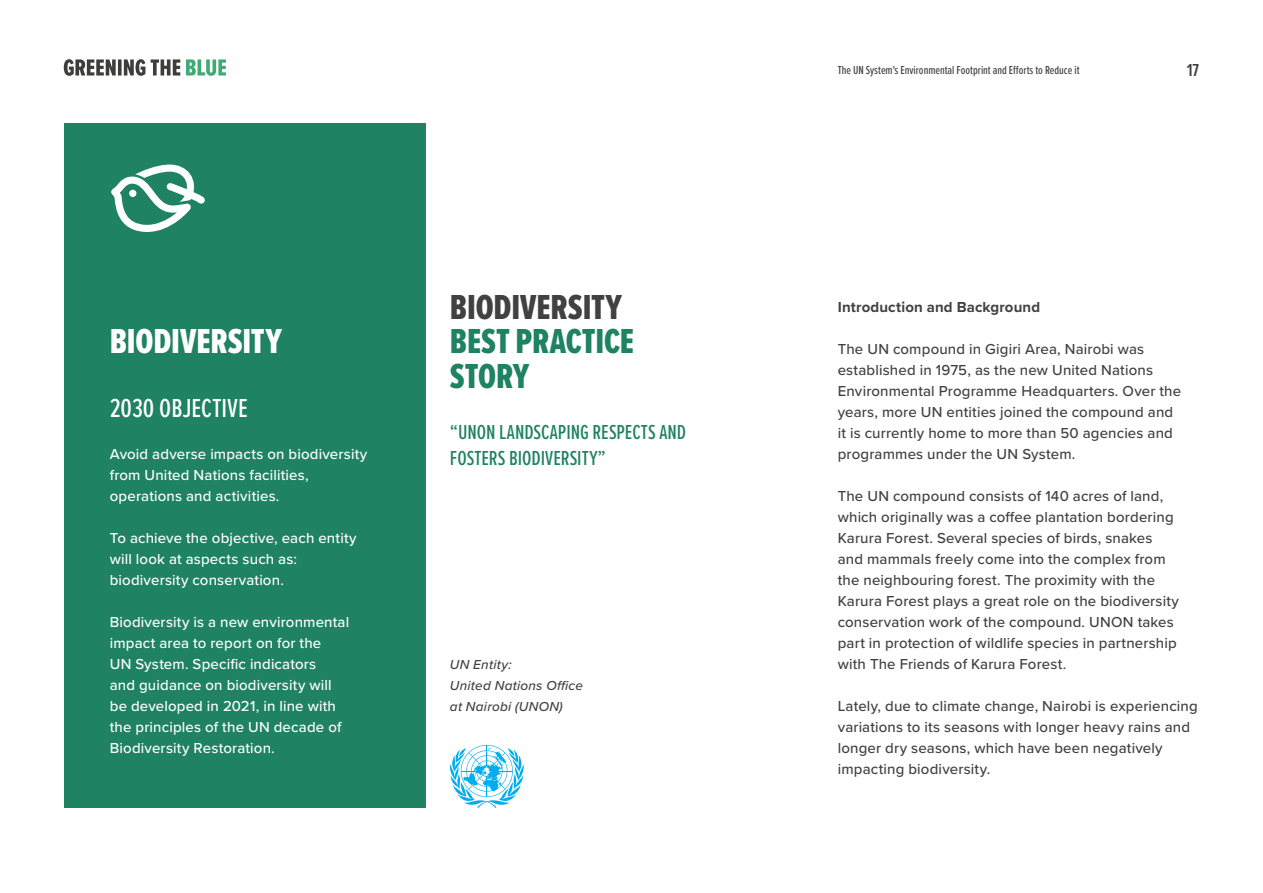
<style>
.page{position:relative;width:1263px;height:893px;background:#fff}
.page>*{position:absolute;margin:0;border:0;box-sizing:border-box;transform-origin:0 0}
.t1{font:36px/34.5px "Proxima Nova Ex Cn Extrabld";letter-spacing:-.005em;color:#1f8262}
.t2{font:36px "Proxima Nova Ex Cn Extrabld";letter-spacing:-.005em;color:#fff}
.t3{font:36px "Proxima Nova Ex Cn Extrabld";letter-spacing:-.005em;color:#414142}
.t4{font:500 27px "Proxima Nova Ex Cn";color:#fff}
.t5{font:500 21px/25.5px "Proxima Nova Ex Cn";color:#1f8262}
.t6{font:600 18px "Proxima Nova Ex Cn";color:#414142}
.t7{font:500 15px/21px "Proxima Nova";letter-spacing:.01em;color:#414142}
.t8{font:500 15px/21px "Proxima Nova";letter-spacing:.01em;color:#fff}
.t9{font:700 15px "Proxima Nova";letter-spacing:.01em;color:#414142}
.t10{font:italic 500 13.5px/21px "Proxima Nova";letter-spacing:.02em;color:#414142}
.t11{font:500 12px "Proxima Nova Ex Cn";color:#414142}
</style>
<div class="page">
<svg style="left:186px;top:59px;width:40px;height:17px"></svg>
<svg style="left:64px;top:59px;width:116px;height:17px"></svg>
<div style="left:64px;top:123px;width:361px;height:685px;background:#1f8262"></div>
<svg style="left:450px;top:745px;width:74px;height:63px"></svg>
<svg style="left:111px;top:165px;width:94px;height:67px"></svg>
<h1 class="t2" style="left:110px;top:315px;width:174px">BIODIVERSITY</h1>
<h2 class="t4" style="left:110px;top:388px;width:139px">2030 OBJECTIVE</h2>
<p class="t8" style="left:110px;top:442px;width:259px">Avoid adverse impacts on biodiversity from United Nations facilities, operations and activities.</p>
<p class="t8" style="left:110px;top:526px;width:248px">To achieve the objective, each entity will look at aspects such as: biodiversity conservation.</p>
<p class="t8" style="left:110px;top:610px;width:241px">Biodiversity is a new environmental impact area to report on for the<br>UN System. Specific indicators<br>and guidance on biodiversity will be developed in 2021, in line with the principles of the UN decade of<br>Biodiversity Restoration.</p>
<h1 class="t3" style="left:450px;top:281px;width:174px">BIODIVERSITY</h1>
<h1 class="t1" style="left:450px;top:324px;width:186px">BEST PRACTICE<br>STORY</h1>
<h3 class="t5" style="left:450px;top:419px;width:238px">“UNON LANDSCAPING RESPECTS AND<br>FOSTERS BIODIVERSITY”</h3>
<p class="t10" style="left:450px;top:653px;width:134px">UN Entity:<br>United Nations Office at Nairobi (UNON)</p>
<p class="t11" style="left:838px;top:62px;width:243px">The UN System's Environmental Footprint and Efforts to Reduce it</p>
<p class="t6" style="left:1187px;top:57px;width:14px">17</p>
<p class="t9" style="left:838px;top:295px;width:204px">Introduction and Background</p>
<p class="t7" style="left:838px;top:337px;width:345px">The UN compound in Gigiri Area, Nairobi was established in 1975, as the new United Nations Environmental Programme Headquarters. Over the years, more UN entities joined the compound and it is currently home to more than 50 agencies and programmes under the UN System.</p>
<p class="t7" style="left:838px;top:484px;width:343px">The UN compound consists of 140 acres of land, which originally was a coffee plantation bordering Karura Forest. Several species of birds, snakes and mammals freely come into the complex from the neighbouring forest. The proximity with the Karura Forest plays a great role on the biodiversity conservation work of the compound. UNON takes part in protection of wildlife species in partnership with The Friends of Karura Forest.</p>
<p class="t7" style="left:838px;top:694px;width:361px">Lately, due to climate change, Nairobi is experiencing variations to its seasons with longer heavy rains and longer dry seasons, which have been negatively impacting biodiversity.</p>
</div>
